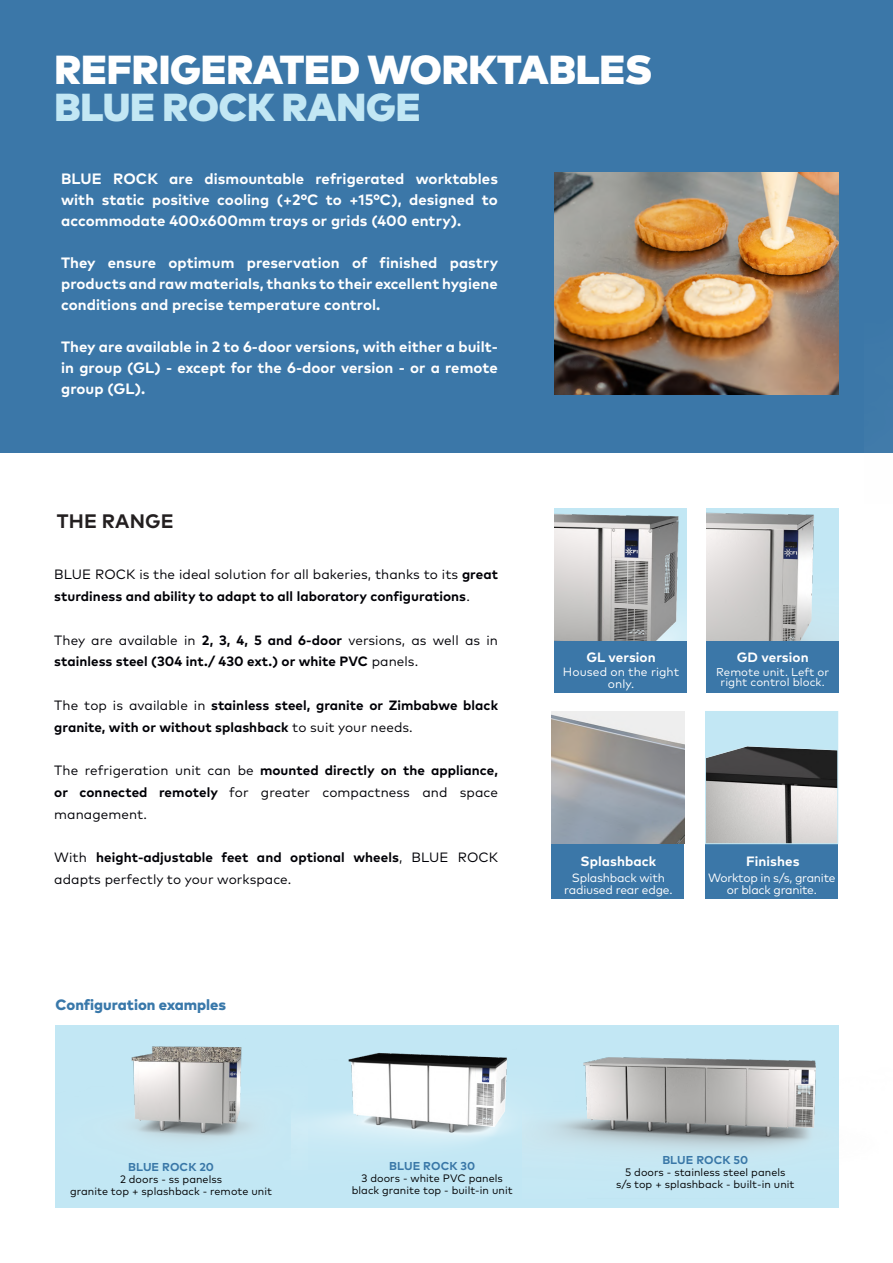
<style>
.page{position:relative;width:893px;height:1263px;background:#fff}
.page>*{position:absolute;margin:0;border:0;box-sizing:border-box;transform-origin:0 0}
.t1{font:900 40.5px "Mark Pro";letter-spacing:-.005em;color:#fff}
.t2{font:900 39px "Mark Pro";letter-spacing:-.005em;color:#c2e7f4}
.t3{font:700 19.5px "Mark Pro";letter-spacing:.005em;color:#231f20}
.t4{font:700 15px/21px "Mark Pro";letter-spacing:.005em;color:#fff;text-align:justify}
.t5{font:800 15px "Mark Pro";color:#3978aa}
.t6{font:700 13.5px/21.8px "Mark Pro";letter-spacing:.005em;color:#000006}
.t7{font:13.5px/21.8px "Mark Pro";letter-spacing:.005em;color:#000006;text-align:justify}
.t8{font:700 13.5px "Mark Pro";letter-spacing:.005em;color:#fff}
.t9{font:12px/12px "Mark Pro";letter-spacing:-.015em;color:#fff;text-align:center}
.t10{font:12px/12px "Mark Pro";letter-spacing:.005em;color:#fff;text-align:center}
.t11{font:11.4px/10.2px "Mark Pro";letter-spacing:.005em;color:#fff;text-align:center}
.t12{font:700 11.4px "Mark Pro";letter-spacing:.005em;color:#3977a7}
.t13{font:10.8px/12px "Mark Pro";letter-spacing:.005em;color:#000001;text-align:center}
.s1{font-weight:400}
.s2{font-weight:700}
</style>
<div class="page">
<div style="left:55px;top:1025px;width:784px;height:183px;background:#c2e7f4"></div>
<div style="left:705px;top:838px;width:133px;height:61px;background:#3b77a8"></div>
<div style="left:552px;top:829px;width:132px;height:70px;background:#3b77a8"></div>
<div style="left:706px;top:635px;width:132px;height:57px;background:#3b77a8"></div>
<div style="left:554px;top:635px;width:133px;height:57px;background:#3b77a8"></div>
<div style="left:0;top:0;width:893px;height:453px;background:#3b77a8"></div>
<img style="left:554px;top:173px;width:284px;height:221px">
<img style="left:554px;top:508px;width:133px;height:132px">
<img style="left:706px;top:508px;width:132px;height:132px">
<img style="left:552px;top:711px;width:132px;height:133px">
<img style="left:707px;top:713px;width:129px;height:129px">
<div style="left:705px;top:711px;width:133px;height:133px;border:1px solid #c2e7f4"></div>
<img style="left:131px;top:1046px;width:161px;height:93px">
<img style="left:292px;top:1053px;width:231px;height:92px">
<img style="left:523px;top:1057px;width:293px;height:93px">
<p class="t1" style="left:54px;top:38px;width:599px">REFRIGERATED WORKTABLES</p>
<p class="t2" style="left:54px;top:77px;width:368px">BLUE ROCK RANGE</p>
<p class="t4" style="left:61px;top:167px;width:438px">BLUE ROCK are dismountable refrigerated worktables with static positive cooling (+2°C to +15°C), designed to accommodate 400x600mm trays or grids (400 entry).</p>
<p class="t4" style="left:61px;top:251px;width:438px">They ensure optimum preservation of finished pastry products and raw materials, thanks to their excellent hygiene conditions and precise temperature control.</p>
<p class="t4" style="left:61px;top:335px;width:438px">They are available in 2 to 6-door versions, with either a built&shy;in group (GL) - except for the 6-door version - or a remote group (GL).</p>
<p class="t3" style="left:57px;top:506px;width:118px">THE RANGE</p>
<p class="t6" style="left:54px;top:563px;width:445px"><span class="s1">BLUE ROCK is the ideal solution for all bakeries, thanks to its</span> great sturdiness and ability to adapt to all laboratory configurations<span class="s1">.</span></p>
<p class="t6" style="left:54px;top:628px;width:445px"><span class="s1">They are available in</span> 2, 3, 4, 5 and 6-door <span class="s1">versions, as well as in </span>stainless steel (304 int./ 430 ext.) or white PVC <span class="s1">panels.</span></p>
<p class="t6" style="left:54px;top:693px;width:445px"><span class="s1">The top is available in</span> stainless steel, granite or Zimbabwe black granite, with or without splashback <span class="s1">to suit your needs.</span></p>
<p class="t7" style="left:54px;top:758px;width:445px">The refrigeration unit can be <span class="s2">mounted directly on the appliance, or connected remotely</span> for greater compactness and space management.</p>
<p class="t7" style="left:54px;top:845px;width:445px">With <span class="s2">height-adjustable feet and optional wheels</span>, BLUE ROCK adapts perfectly to your workspace.</p>
<p class="t5" style="left:56px;top:993px;width:172px">Configuration examples</p>
<p class="t8" style="left:586px;top:647px;width:71px">GL version</p>
<p class="t10" style="left:563px;top:665px;width:118px">Housed on the right only.</p>
<p class="t8" style="left:737px;top:647px;width:73px">GD version</p>
<p class="t11" style="left:716px;top:666px;width:114px">Remote unit. Left or right control block.</p>
<p class="t8" style="left:746px;top:851px;width:55px">Finishes</p>
<p class="t8" style="left:581px;top:851px;width:77px">Splashback</p>
<p class="t9" style="left:564px;top:870px;width:110px">Splashback with radiused rear edge.</p>
<p class="t9" style="left:708px;top:870px;width:129px">Worktop in s/s, granite or black granite.</p>
<p class="t12" style="left:128px;top:1158px;width:87px">BLUE ROCK 20</p>
<p class="t13" style="left:120px;top:1172px;width:104px">2 doors - ss panelss</p>
<p class="t13" style="left:70px;top:1184px;width:203px">granite top + splashback - remote unit</p>
<p class="t12" style="left:389px;top:1157px;width:87px">BLUE ROCK 30</p>
<p class="t13" style="left:361px;top:1171px;width:143px">3 doors - white PVC panels</p>
<p class="t13" style="left:352px;top:1183px;width:162px">black granite top - built-in unit</p>
<p class="t12" style="left:662px;top:1151px;width:87px">BLUE ROCK 50</p>
<p class="t13" style="left:616px;top:1165px;width:180px">5 doors - stainless steel panels<br>s/s top + splashback - built-in unit</p>
</div>
